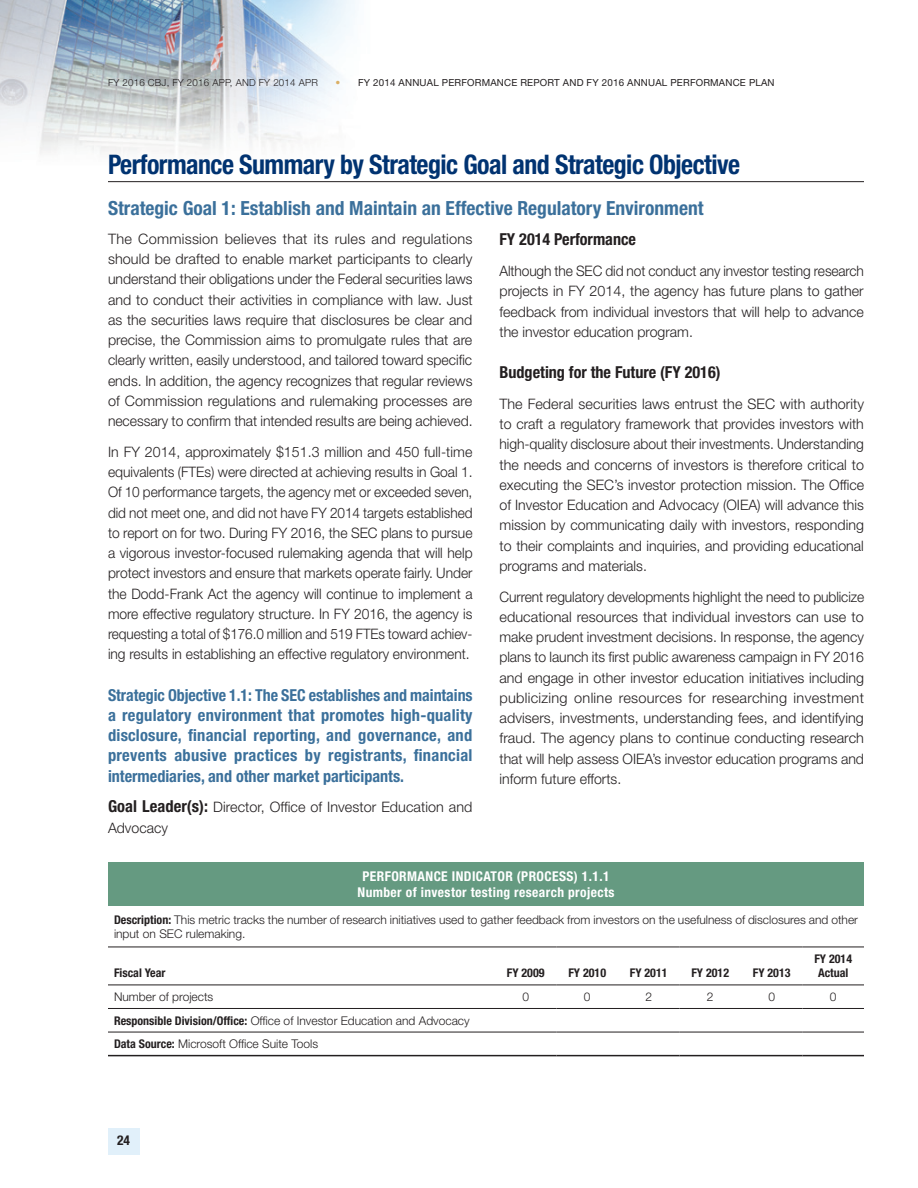
<style>
.page{position:relative;width:918px;height:1188px;background:#fff}
.page>*{position:absolute;margin:0;border:0;box-sizing:border-box;transform-origin:0 0}
.t1{font:700 condensed 27px "Helvetica Neue LT Std";letter-spacing:-.02em;color:#013371;scale:.96 1}
.t2{font:700 condensed 19.5px "Helvetica Neue LT Std";color:#3b709b}
.H3_SO{font:700 condensed 16.5px/20.2px "Helvetica Neue LT Std";color:#3b709b;text-align:justify}
.H4_SO{font:700 condensed 16.5px "Helvetica Neue LT Std";color:#231f20}
.t3{font:300 14.4px/20.2px "Helvetica Neue LT Std";color:#231f20;text-align:justify}
.t4{font:300 14.4px/20.2px "Helvetica Neue LT Std";color:#231f20;text-align:justify;scale:.96 1}
.IndicatorTableTitle{font:700 condensed 13.5px/16.2px "Helvetica Neue LT Std";letter-spacing:.03em;color:#fff;text-align:center}
.t5{font:700 condensed 13.5px "Helvetica Neue LT Std";color:#231f20}
.PerfTableDesc{font:300 12px/14.4px "Helvetica Neue LT Std";color:#231f20}
.Table_ColHead{font:700 condensed 12px/14.4px "Helvetica Neue LT Std";color:#231f20;text-align:center}
.PerfTableDataSource{font:300 12px "Helvetica Neue LT Std";color:#231f20}
.PerfTable_Text{font:300 12px "Helvetica Neue LT Std";color:#231f20}
.PerfTable_Text_Cente{font:300 12px "Helvetica Neue LT Std";color:#231f20}
.t6{font:9.75px "Helvetica Neue LT Std";letter-spacing:.02em;color:#231f20}
.t7{font:300 9.75px "Helvetica Neue LT Std";letter-spacing:.02em;color:#231f20}
.s1{font-weight:300;color:#daaf65}
.s2{font-weight:700;font-stretch:condensed;font-size:16.5px}
.s3{font-weight:700;font-stretch:condensed}
</style>
<div class="page">
<img style="left:0;top:0;width:390px;height:183px">
<hr style="left:108px;top:181px;width:756px;height:1px;background:#231f20">
<div style="left:108px;top:862px;width:756px;height:44px;background:#659a81"></div>
<svg style="left:108px;top:984px;width:756px;height:1px"></svg>
<hr style="left:108px;top:947px;width:387px;height:1px;background:#231f20">
<hr style="left:495px;top:947px;width:61px;height:1px;background:#231f20">
<hr style="left:556px;top:947px;width:62px;height:1px;background:#231f20">
<hr style="left:618px;top:947px;width:62px;height:1px;background:#231f20">
<hr style="left:680px;top:947px;width:61px;height:1px;background:#231f20">
<hr style="left:741px;top:947px;width:61px;height:1px;background:#231f20">
<hr style="left:802px;top:947px;width:62px;height:1px;background:#231f20">
<hr style="left:108px;top:1008px;width:387px;height:1px;background:#231f20">
<hr style="left:495px;top:1008px;width:61px;height:1px;background:#231f20">
<hr style="left:556px;top:1008px;width:62px;height:1px;background:#231f20">
<hr style="left:618px;top:1008px;width:62px;height:1px;background:#231f20">
<hr style="left:680px;top:1008px;width:61px;height:1px;background:#231f20">
<hr style="left:741px;top:1008px;width:61px;height:1px;background:#231f20">
<hr style="left:802px;top:1008px;width:62px;height:1px;background:#231f20">
<hr style="left:108px;top:1032px;width:387px;height:1px;background:#231f20">
<hr style="left:495px;top:1032px;width:61px;height:1px;background:#231f20">
<hr style="left:556px;top:1032px;width:62px;height:1px;background:#231f20">
<hr style="left:618px;top:1032px;width:62px;height:1px;background:#231f20">
<hr style="left:680px;top:1032px;width:61px;height:1px;background:#231f20">
<hr style="left:741px;top:1032px;width:61px;height:1px;background:#231f20">
<hr style="left:802px;top:1032px;width:62px;height:1px;background:#231f20">
<hr style="left:108px;top:1055px;width:387px;height:1px;background:#231f20">
<hr style="left:495px;top:1055px;width:61px;height:1px;background:#231f20">
<hr style="left:556px;top:1055px;width:62px;height:1px;background:#231f20">
<hr style="left:618px;top:1055px;width:62px;height:1px;background:#231f20">
<hr style="left:680px;top:1055px;width:61px;height:1px;background:#231f20">
<hr style="left:741px;top:1055px;width:61px;height:1px;background:#231f20">
<hr style="left:802px;top:1055px;width:62px;height:1px;background:#231f20">
<hr style="left:108px;top:985px;width:387px;height:1px;background:#231f20">
<hr style="left:495px;top:985px;width:61px;height:1px;background:#231f20">
<hr style="left:556px;top:985px;width:62px;height:1px;background:#231f20">
<hr style="left:618px;top:985px;width:62px;height:1px;background:#231f20">
<hr style="left:680px;top:985px;width:61px;height:1px;background:#231f20">
<hr style="left:741px;top:985px;width:61px;height:1px;background:#231f20">
<hr style="left:802px;top:985px;width:62px;height:1px;background:#231f20">
<div style="left:108px;top:1128px;width:31px;height:26px;background:#e1f0fa"></div>
<p class="t7" style="left:108px;top:76px;width:211px">FY 2016 CBJ, FY 2016 APP, AND FY 2014 APR</p>
<p class="t6" style="left:336px;top:76px;width:441px"><span class="s1">•</span> FY 2014 ANNUAL PERFORMANCE REPORT AND FY 2016 ANNUAL PERFORMANCE PLAN</p>
<h1 class="t1" style="left:108px;top:148px;width:660px">Performance Summary by Strategic Goal and Strategic Objective</h1>
<h2 class="t2" style="left:108px;top:196px;width:597px">Strategic Goal 1: Establish and Maintain an Effective Regulatory Environment</h2>
<p class="t3" style="left:108px;top:228px;width:366px">The Commission believes that its rules and regulations should be drafted to enable market participants to clearly understand their obligations under the Federal securities laws and to conduct their activities in compliance with law. Just as the securities laws require that disclosures be clear and precise, the Commission aims to promulgate rules that are clearly written, easily understood, and tailored toward specific ends. In addition, the agency recognizes that regular reviews of Commission regulations and rulemaking processes are necessary to confirm that intended results are being achieved.</p>
<p class="t3" style="left:108px;top:441px;width:366px">In FY 2014, approximately $151.3 million and 450 full-time equivalents (FTEs) were directed at achieving results in Goal 1.<br>Of 10 performance targets, the agency met or exceeded seven, did not meet one, and did not have FY 2014 targets established to report on for two. During FY 2016, the SEC plans to pursue a vigorous investor-focused rulemaking agenda that will help protect investors and ensure that markets operate fairly. Under the Dodd-Frank Act the agency will continue to implement a more effective regulatory structure. In FY 2016, the agency is requesting a total of $176.0 million and 519 FTEs toward achiev&shy;ing results in establishing an effective regulatory environment.</p>
<p class="H3_SO" style="left:108px;top:684px;width:366px">Strategic Objective 1.1: The SEC establishes and maintains a regulatory environment that promotes high-quality disclosure, financial reporting, and governance, and prevents abusive practices by registrants, financial intermediaries, and other market participants.</p>
<p class="t3" style="left:108px;top:797px;width:366px"><span class="s2">Goal Leader(s):</span> Director, Office of Investor Education and<br>Advocacy</p>
<p class="H4_SO" style="left:500px;top:230px;width:138px">FY 2014 Performance</p>
<p class="t4" style="left:500px;top:261px;width:381px">Although the SEC did not conduct any investor testing research projects in FY 2014, the agency has future plans to gather feedback from individual investors that will help to advance the investor education program.</p>
<p class="H4_SO" style="left:500px;top:362px;width:223px">Budgeting for the Future (FY 2016)</p>
<p class="t3" style="left:500px;top:393px;width:366px">The Federal securities laws entrust the SEC with authority to craft a regulatory framework that provides investors with high-quality disclosure about their investments. Understanding the needs and concerns of investors is therefore critical to executing the SEC’s investor protection mission. The Office of Investor Education and Advocacy (OIEA) will advance this mission by communicating daily with investors, responding to their complaints and inquiries, and providing educational programs and materials.</p>
<p class="t4" style="left:500px;top:586px;width:381px">Current regulatory developments highlight the need to publicize educational resources that individual investors can use to make prudent investment decisions. In response, the agency plans to launch its first public awareness campaign in FY 2016 and engage in other investor education initiatives including publicizing online resources for researching investment advisers, investments, understanding fees, and identifying fraud. The agency plans to continue conducting research that will help assess OIEA’s investor education programs and inform future efforts.</p>
<p class="IndicatorTableTitle" style="left:358px;top:868px;width:258px">PERFORMANCE INDICATOR (PROCESS) 1.1.1<br>Number of investor testing research projects</p>
<p class="PerfTableDesc" style="left:114px;top:912px;width:746px"><span class="s3">Description:</span> This metric tracks the number of research initiatives used to gather feedback from investors on the usefulness of disclosures and other input on SEC rulemaking.</p>
<p class="Table_ColHead" style="left:114px;top:966px;width:53px">Fiscal Year</p>
<p class="Table_ColHead" style="left:507px;top:966px;width:39px">FY 2009</p>
<p class="Table_ColHead" style="left:568px;top:966px;width:39px">FY 2010</p>
<p class="Table_ColHead" style="left:630px;top:966px;width:39px">FY 2011</p>
<p class="Table_ColHead" style="left:691px;top:966px;width:39px">FY 2012</p>
<p class="Table_ColHead" style="left:753px;top:966px;width:39px">FY 2013</p>
<p class="Table_ColHead" style="left:814px;top:951px;width:39px">FY 2014<br>Actual</p>
<p class="PerfTable_Text" style="left:114px;top:989px;width:101px">Number of projects</p>
<p class="PerfTable_Text_Cente" style="left:522px;top:989px;width:8px">0</p>
<p class="PerfTable_Text_Cente" style="left:584px;top:989px;width:8px">0</p>
<p class="PerfTable_Text_Cente" style="left:645px;top:989px;width:8px">2</p>
<p class="PerfTable_Text_Cente" style="left:707px;top:989px;width:8px">2</p>
<p class="PerfTable_Text_Cente" style="left:768px;top:989px;width:8px">0</p>
<p class="PerfTable_Text_Cente" style="left:830px;top:989px;width:8px">0</p>
<p class="PerfTableDesc" style="left:114px;top:1013px;width:357px"><span class="s3">Responsible Division/Office:</span> Office of Investor Education and Advocacy</p>
<p class="PerfTableDataSource" style="left:114px;top:1037px;width:206px"><span class="s3">Data Source:</span> Microsoft Office Suite Tools</p>
<p class="t5" style="left:117px;top:1132px;width:14px">24</p>
</div>
